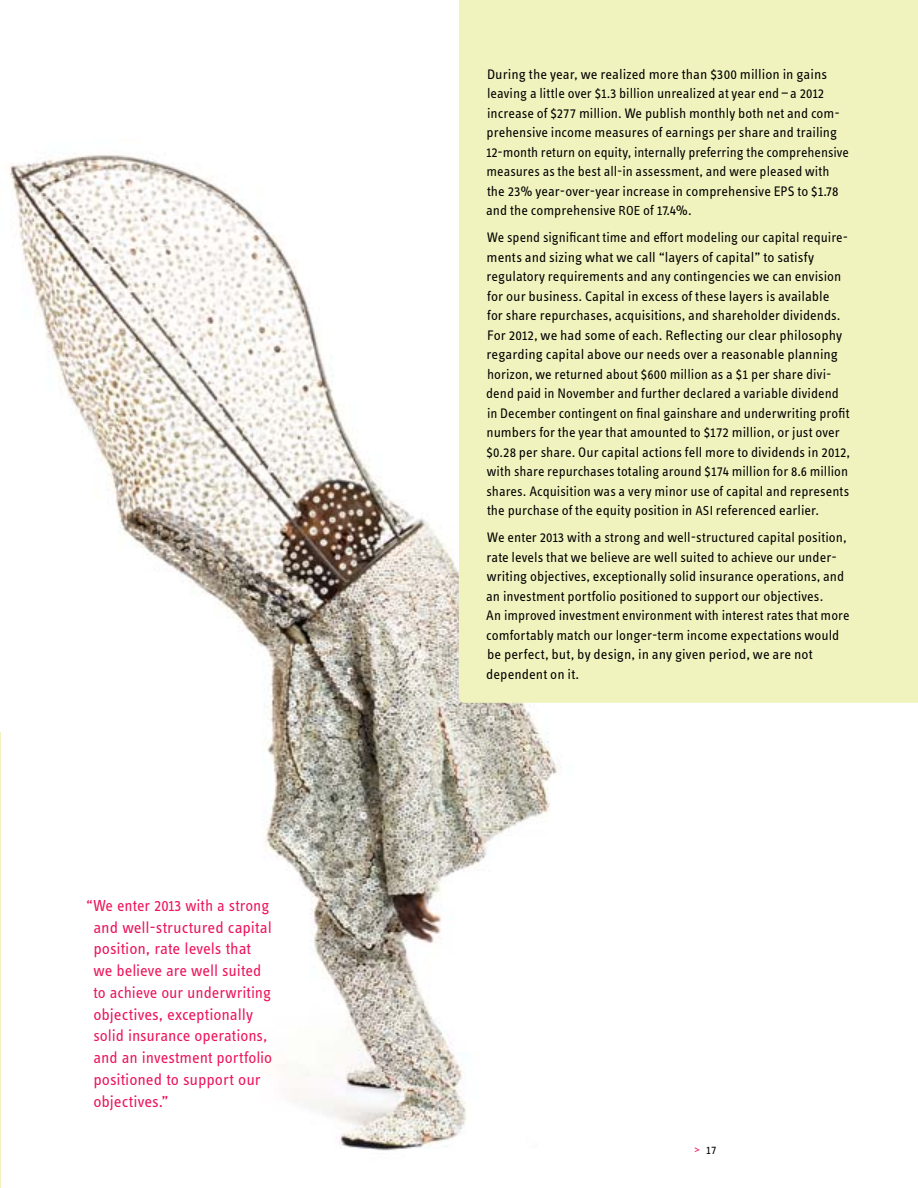
<style>
.page{position:relative;width:918px;height:1188px;background:#fff}
.page>*{position:absolute;margin:0;border:0;box-sizing:border-box;transform-origin:0 0}
.t1{font:16.5px/21.8px "Info OT Text";letter-spacing:-.005em;color:#ed145b}
.t2{font:14.25px/19.5px "Info OT Text";letter-spacing:.005em;color:#000}
.t3{font:12px "Info OT Text";color:#000}
.s1{font-size:13.5px}
.s2{color:#ed145b}
</style>
<div class="page">
<img style="left:9px;top:155px;width:553px;height:996px">
<hr style="left:0;top:732px;width:1px;height:456px;background:#f1f3be">
<div style="left:459px;top:0;width:459px;height:703px;background:#f1f3be"></div>
<p class="t1" style="left:93px;top:894px;width:180px;text-indent:-7px">“We enter 2013 with a strong and well-structured capital position, rate levels that we believe are well suited to achieve our underwriting objectives, exceptionally solid insurance operations, and an investment portfolio positioned to support our objectives.”</p>
<p class="t2" style="left:486px;top:64px;width:365px">During the year, we realized more than $300 million in gains leaving a little over $1.3 billion unrealized at year end — a 2012 increase of $277 million. We publish monthly both net and com&shy;prehensive income measures of earnings per share and trailing 12-month return on equity, internally preferring the comprehensive measures as the best all-in assessment, and were pleased with the 23% year-over-year increase in comprehensive EPS to $1.78 and the comprehensive <span class="s1">ROE</span> of 17.4%.</p>
<p class="t2" style="left:486px;top:228px;width:366px">We spend significant time and effort modeling our capital require&shy;ments and sizing what we call “layers of capital” to satisfy regulatory requirements and any contingencies we can envision for our business. Capital in excess of these layers is available<br>for share repurchases, acquisitions, and shareholder dividends.<br>For 2012, we had some of each. Reflecting our clear philosophy regarding capital above our needs over a reasonable planning horizon, we returned about $600 million as a $1 per share divi&shy;dend paid in November and further declared a variable dividend in December contingent on final gainshare and underwriting profit numbers for the year that amounted to $172 million, or just over $0.28 per share. Our capital actions fell more to dividends in 2012, with share repurchases totaling around $174 million for 8.6 million shares. Acquisition was a very minor use of capital and represents the purchase of the equity position in <span class="s1">ASI</span> referenced earlier.</p>
<p class="t2" style="left:486px;top:528px;width:365px">We enter 2013 with a strong and well-structured capital position, rate levels that we believe are well suited to achieve our under&shy;writing objectives, exceptionally solid insurance operations, and an investment portfolio positioned to support our objectives.<br>An improved investment environment with interest rates that more comfortably match our longer-term income expectations would be perfect, but, by design, in any given period, we are not dependent on it.</p>
<p class="t3" style="left:694px;top:1143px;width:24px"><span class="s2">&gt;</span> 17</p>
</div>
